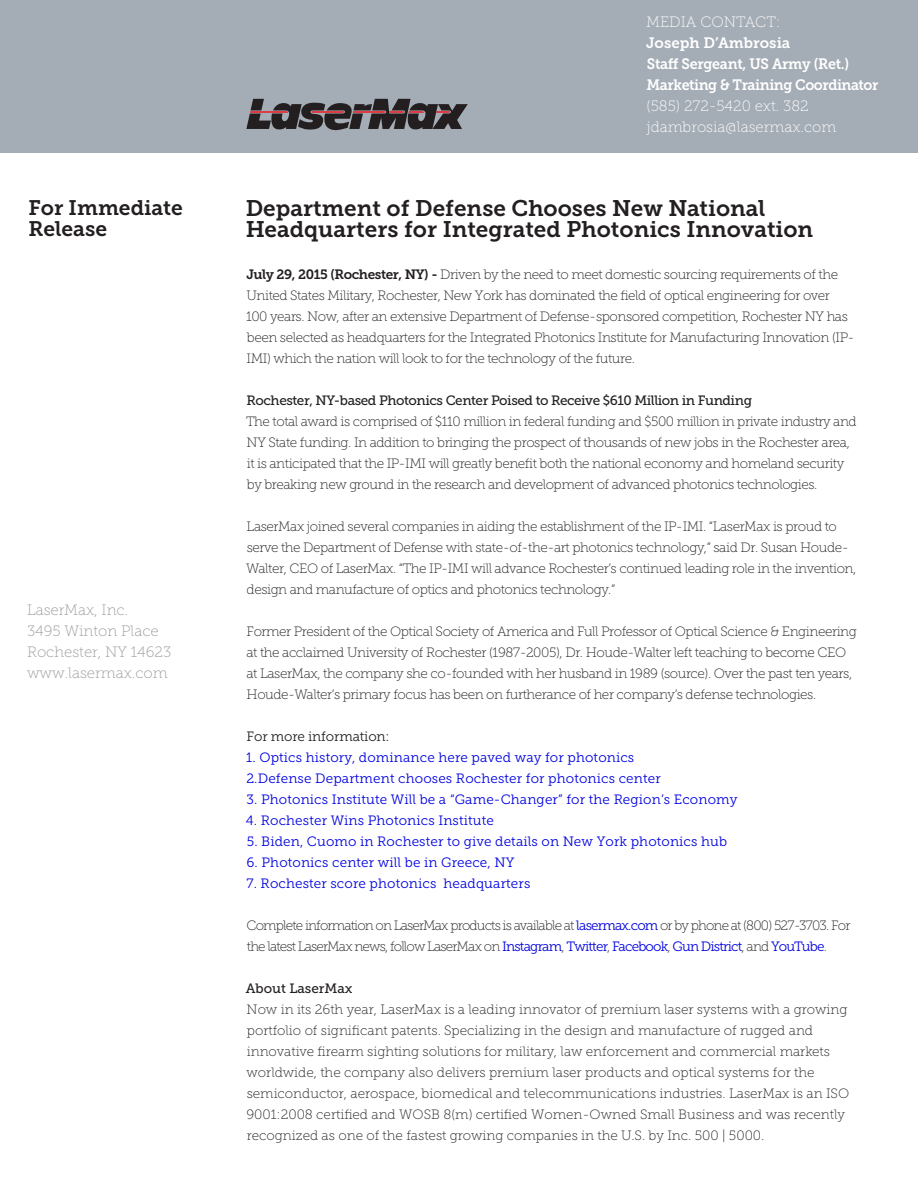
<style>
.page{position:relative;width:918px;height:1188px;background:#fff}
.page>*{position:absolute;margin:0;border:0;box-sizing:border-box;transform-origin:0 0}
.t1{font:22.5px/21px "Museo Slab 700";color:#231f20}
.t2{font:21px/21px "Museo Slab 700";color:#231f20}
.t3{font:15px/21px "Museo Slab 700";letter-spacing:-.02em;color:#fff}
.t4{font:15px/21px "Museo Slab 100";color:#999b9e}
.t5{font:15px/21px "Museo Slab 100";color:#fff}
.t6{font:13.5px/21px "Museo Slab 100";letter-spacing:-.03em;color:#231f20}
.t7{font:13.5px/21px "Museo Slab 100";color:#231f20}
.t8{font:13.5px "Museo Slab 300";letter-spacing:.01em;color:#0000e1}
.t9{font:13.5px/21px "Museo Slab 100";letter-spacing:-.06em;color:#231f20}
.t10{font:13.5px "Museo Slab 500";letter-spacing:-.03em;color:#231f20}
.t11{font:13.5px "Museo Slab 300";letter-spacing:-.01em;color:#231f20}
.t12{font:13.5px "Museo Slab 500";color:#231f20}
.s1{font-family:"Museo Slab 700"}
.s2{font-family:"Museo Slab 300";color:#0000e1}
</style>
<div class="page">
<div style="left:0;top:0;width:918px;height:153px;background:#a4acb5"></div>
<svg style="left:246px;top:99px;width:222px;height:31px"></svg>
<h2 class="t2" style="left:28px;top:197px;width:156px">For Immediate<br>Release</h2>
<p class="t4" style="left:27px;top:599px;width:146px">LaserMax, Inc.<br>3495 Winton Place<br>Rochester, NY 14623 www.lasermax.com</p>
<p class="t5" style="left:646px;top:11px;width:136px">MEDIA CONTACT:</p>
<p class="t3" style="left:646px;top:32px;width:234px">Joseph D’Ambrosia<br>Staff Sergeant, US Army (Ret.)<br>Marketing &amp; Training Coordinator</p>
<p class="t5" style="left:646px;top:95px;width:191px">(585) 272-5420 ext. 382 jdambrosia@lasermax.com</p>
<p class="t1" style="left:246px;top:198px;width:569px">Department of Defense Chooses New National<br>Headquarters for Integrated Photonics Innovation</p>
<p class="t6" style="left:246px;top:264px;width:610px"><span class="s1">July 29, 2015 (Rochester, NY) -</span> Driven by the need to meet domestic sourcing requirements of the United States Military, Rochester, New York has dominated the field of optical engineering for over<br>100 years. Now, after an extensive Department of Defense-sponsored competition, Rochester NY has been selected as headquarters for the Integrated Photonics Institute for Manufacturing Innovation (IP-IMI) which the nation will look to for the technology of the future.</p>
<p class="t10" style="left:247px;top:393px;width:507px">Rochester, NY-based Photonics Center Poised to Receive $610 Million in Funding</p>
<p class="t6" style="left:246px;top:411px;width:612px">The total award is comprised of $110 million in federal funding and $500 million in private industry and NY State funding. In addition to bringing the prospect of thousands of new jobs in the Rochester area, it is anticipated that the IP-IMI will greatly benefit both the national economy and homeland security by breaking new ground in the research and development of advanced photonics technologies.</p>
<p class="t6" style="left:246px;top:516px;width:612px">LaserMax joined several companies in aiding the establishment of the IP-IMI. “LaserMax is proud to serve the Department of Defense with state-of-the-art photonics technology,” said Dr. Susan Houde-Walter, CEO of LaserMax. “The IP-IMI will advance Rochester’s continued leading role in the invention, design and manufacture of optics and photonics technology.”</p>
<p class="t6" style="left:247px;top:621px;width:612px">Former President of the Optical Society of America and Full Professor of Optical Science &amp; Engineering at the acclaimed University of Rochester (1987-2005), Dr. Houde-Walter left teaching to become CEO at LaserMax, the company she co-founded with her husband in 1989 (source). Over the past ten years, Houde-Walter’s primary focus has been on furtherance of her company’s defense technologies.</p>
<p class="t11" style="left:247px;top:729px;width:145px">For more information:</p>
<p class="t8" style="left:246px;top:750px;width:390px">1. Optics history, dominance here paved way for photonics</p>
<p class="t8" style="left:246px;top:771px;width:416px">2.Defense Department chooses Rochester for photonics center</p>
<p class="t8" style="left:247px;top:792px;width:493px">3. Photonics Institute Will be a “Game-Changer” for the Region’s Economy</p>
<p class="t8" style="left:246px;top:813px;width:250px">4. Rochester Wins Photonics Institute</p>
<p class="t8" style="left:247px;top:834px;width:482px">5. Biden, Cuomo in Rochester to give details on New York photonics hub</p>
<p class="t8" style="left:247px;top:855px;width:270px">6. Photonics center will be in Greece, NY</p>
<p class="t8" style="left:246px;top:876px;width:286px">7. Rochester score photonics headquarters</p>
<p class="t9" style="left:247px;top:915px;width:605px">Complete information on LaserMax products is available at <span class="s2">lasermax.com</span> or by phone at (800) 527-3703. For the latest LaserMax news, follow LaserMax on <span class="s2">Instagram</span>, <span class="s2">Twitter</span>, <span class="s2">Facebook</span>, <span class="s2">Gun District</span>, and <span class="s2">YouTube</span>.</p>
<p class="t12" style="left:246px;top:981px;width:108px">About LaserMax</p>
<p class="t7" style="left:246px;top:999px;width:604px">Now in its 26th year, LaserMax is a leading innovator of premium laser systems with a growing portfolio of significant patents. Specializing in the design and manufacture of rugged and innovative firearm sighting solutions for military, law enforcement and commercial markets worldwide, the company also delivers premium laser products and optical systems for the semiconductor, aerospace, biomedical and telecommunications industries. LaserMax is an ISO 9001:2008 certified and WOSB 8(m) certified Women-Owned Small Business and was recently recognized as one of the fastest growing companies in the U.S. by Inc. 500 | 5000.</p>
</div>
